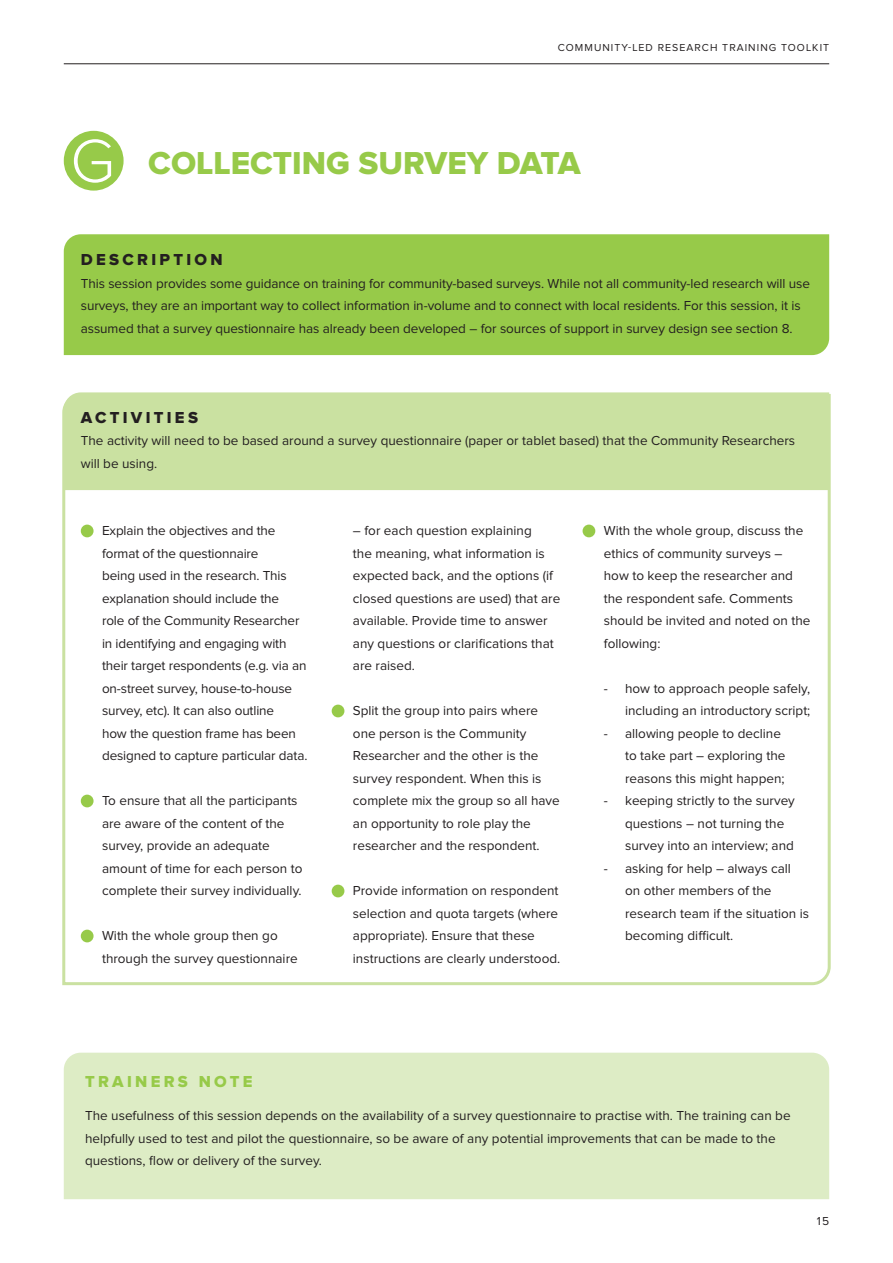
<style>
.page{position:relative;width:893px;height:1263px;background:#fff}
.page>*{position:absolute;margin:0;border:0;box-sizing:border-box;transform-origin:0 0}
.t1{font:300 63px "Proxima Nova";color:#fff}
.t2{font:32.85px "Proxima Nova Extrabld";color:#97ca49}
.t3{font:16.5px "Proxima Nova Extrabld";letter-spacing:.2em;color:#231f20}
.t4{font:16.5px "Proxima Nova Extrabld";letter-spacing:.2em;color:#97ca49}
.List_Paragraph{font:13.5px/22.5px "Proxima Nova";color:#231f20}
.t5{font:12px "Proxima Nova";color:#231f20}
.t6{font:10.5px "Proxima Nova";letter-spacing:.1em;color:#231f20}
</style>
<div class="page">
<hr style="left:64px;top:63px;width:765px;height:1px;background:#231f20">
<div style="left:64px;top:1053px;width:765px;height:146px;background:#ddecc5"></div>
<div style="left:64px;top:131px;width:60px;height:60px;background:#97ca49;border-radius:50%"></div>
<div style="left:64px;top:234px;width:765px;height:121px;background:#97ca49"></div>
<svg style="left:62px;top:392px;width:769px;height:594px"></svg>
<p class="t1" style="left:70px;top:125px;width:46px">G</p>
<p class="t6" style="left:558px;top:43px;width:273px">COMMUNITY-LED RESEARCH TRAINING TOOLKIT</p>
<p class="t2" style="left:148px;top:148px;width:434px">COLLECTING SURVEY DATA</p>
<p class="t3" style="left:81px;top:252px;width:143px">DESCRIPTION</p>
<p class="List_Paragraph" style="left:81px;top:272px;width:731px">This session provides some guidance on training for community-based surveys. While not all community-led research will use surveys, they are an important way to collect information in-volume and to connect with local residents. For this session, it is assumed that a survey questionnaire has already been developed – for sources of support in survey design see section 8.</p>
<p class="t3" style="left:81px;top:410px;width:119px">ACTIVITIES</p>
<p class="List_Paragraph" style="left:81px;top:430px;width:716px">The activity will need to be based around a survey questionnaire (paper or tablet based) that the Community Researchers will be using.</p>
<p class="List_Paragraph" style="left:102px;top:520px;width:207px">Explain the objectives and the format of the questionnaire<br>being used in the research. This explanation should include the<br>role of the Community Researcher in identifying and engaging with their target respondents (e.g. via an on-street survey, house-to-house survey, etc). It can also outline<br>how the question frame has been designed to capture particular data.</p>
<p class="List_Paragraph" style="left:102px;top:790px;width:202px">To ensure that all the participants are aware of the content of the survey, provide an adequate amount of time for each person to complete their survey individually.</p>
<p class="List_Paragraph" style="left:102px;top:925px;width:197px">With the whole group then go through the survey questionnaire</p>
<p class="List_Paragraph" style="left:353px;top:520px;width:209px">– for each question explaining<br>the meaning, what information is expected back, and the options (if closed questions are used) that are available. Provide time to answer any questions or clarifications that are raised.</p>
<p class="List_Paragraph" style="left:353px;top:700px;width:208px">Split the group into pairs where one person is the Community<br>Researcher and the other is the survey respondent. When this is complete mix the group so all have an opportunity to role play the researcher and the respondent.</p>
<p class="List_Paragraph" style="left:353px;top:880px;width:209px">Provide information on respondent selection and quota targets (where appropriate). Ensure that these instructions are clearly understood.</p>
<p class="List_Paragraph" style="left:604px;top:520px;width:208px">With the whole group, discuss the ethics of community surveys – how to keep the researcher and the respondent safe. Comments should be invited and noted on the following:</p>
<p class="List_Paragraph" style="left:604px;top:677px;width:208px;text-align:right">- how to approach people safely, including an introductory script;</p>
<p class="List_Paragraph" style="left:625px;top:722px;width:162px;text-indent:-21px">- allowing people to decline to take part – exploring the reasons this might happen;</p>
<p class="List_Paragraph" style="left:625px;top:790px;width:171px;text-indent:-21px">- keeping strictly to the survey questions – not turning the survey into an interview; and</p>
<p class="List_Paragraph" style="left:625px;top:857px;width:185px;text-indent:-21px">- asking for help – always call on other members of the research team if the situation is becoming difficult.</p>
<p class="t4" style="left:85px;top:1074px;width:169px">TRAINERS NOTE</p>
<p class="List_Paragraph" style="left:85px;top:1105px;width:707px">The usefulness of this session depends on the availability of a survey questionnaire to practise with. The training can be helpfully used to test and pilot the questionnaire, so be aware of any potential improvements that can be made to the questions, flow or delivery of the survey.</p>
<p class="t5" style="left:817px;top:1215px;width:14px">15</p>
</div>
